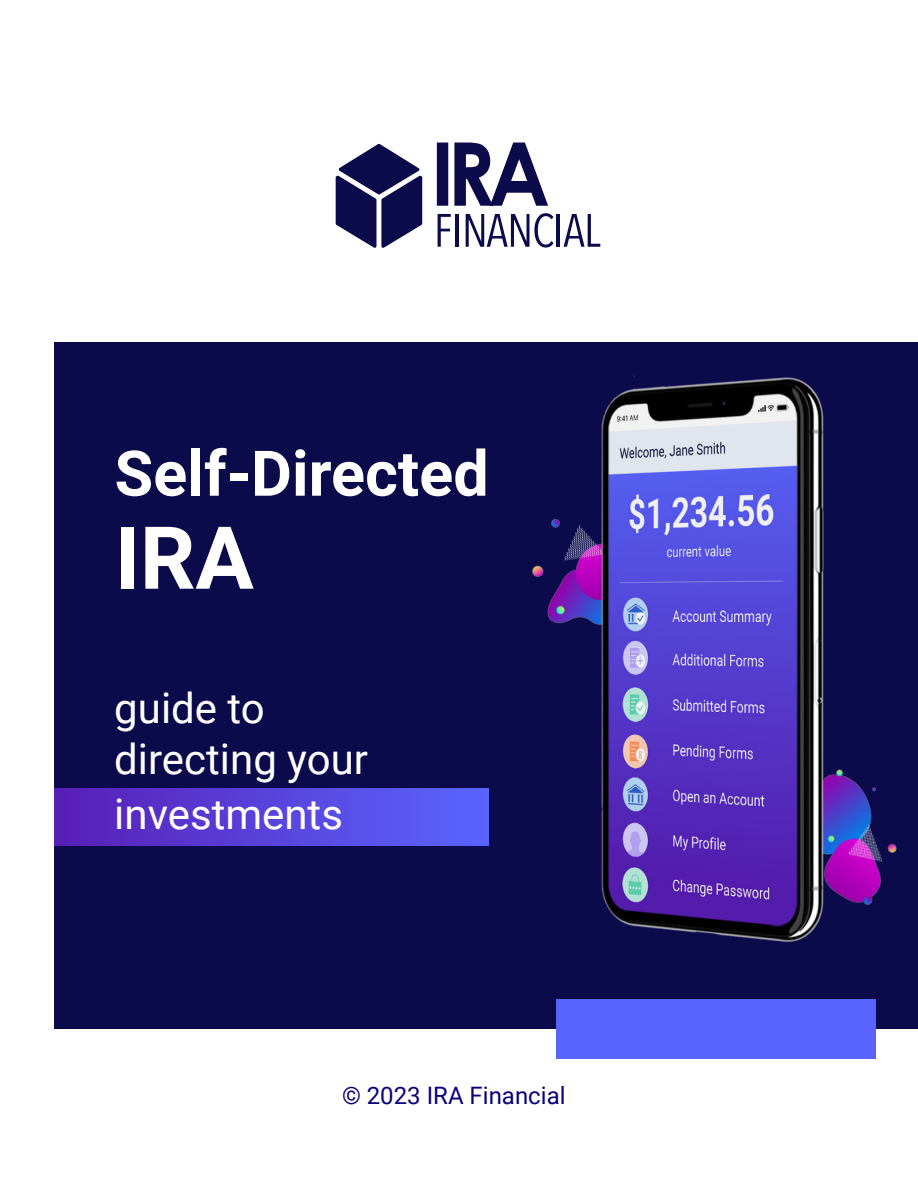
<style>
.page{position:relative;width:918px;height:1188px;background:#fff}
.page>*{position:absolute;margin:0;border:0;box-sizing:border-box;transform-origin:0 0}
.t1{font:700 87px "Roboto";color:#fff}
.t2{font:700 63px "Roboto";color:#fff}
.t3{font:42px "Roboto";color:#fff}
.t4{font:24px "Roboto";color:#0b007b}
</style>
<div class="page">
<div style="left:54px;top:342px;width:864px;height:687px;background:#0b0a4a"></div>
<div style="left:556px;top:999px;width:320px;height:60px;background:#5964fd"></div>
<img style="left:532px;top:518px;width:64px;height:106px">
<img style="left:827px;top:769px;width:70px;height:136px">
<img style="left:596px;top:375px;width:231px;height:567px">
<div style="left:54px;top:788px;width:435px;height:57px;background:linear-gradient(to right,#581fb7,#5966ff)"></div>
<svg style="left:438px;top:214px;width:13px;height:33px"></svg>
<hr style="left:456px;top:214px;width:3px;height:33px;background:#0b0a4a">
<svg style="left:466px;top:213px;width:88px;height:35px"></svg>
<hr style="left:557px;top:214px;width:3px;height:33px;background:#0b0a4a">
<svg style="left:564px;top:214px;width:36px;height:33px"></svg>
<svg style="left:437px;top:143px;width:111px;height:63px"></svg>
<svg style="left:336px;top:144px;width:86px;height:104px"></svg>
<p class="t2" style="left:114px;top:429px;width:376px">Self-Directed</p>
<p class="t1" style="left:114px;top:497px;width:141px">IRA</p>
<p class="t3" style="left:114px;top:679px;width:152px">guide to</p>
<p class="t3" style="left:114px;top:730px;width:255px">directing your</p>
<p class="t3" style="left:114px;top:785px;width:230px">investments</p>
<p class="t4" style="left:342px;top:1079px;width:225px">© 2023 IRA Financial</p>
</div>
